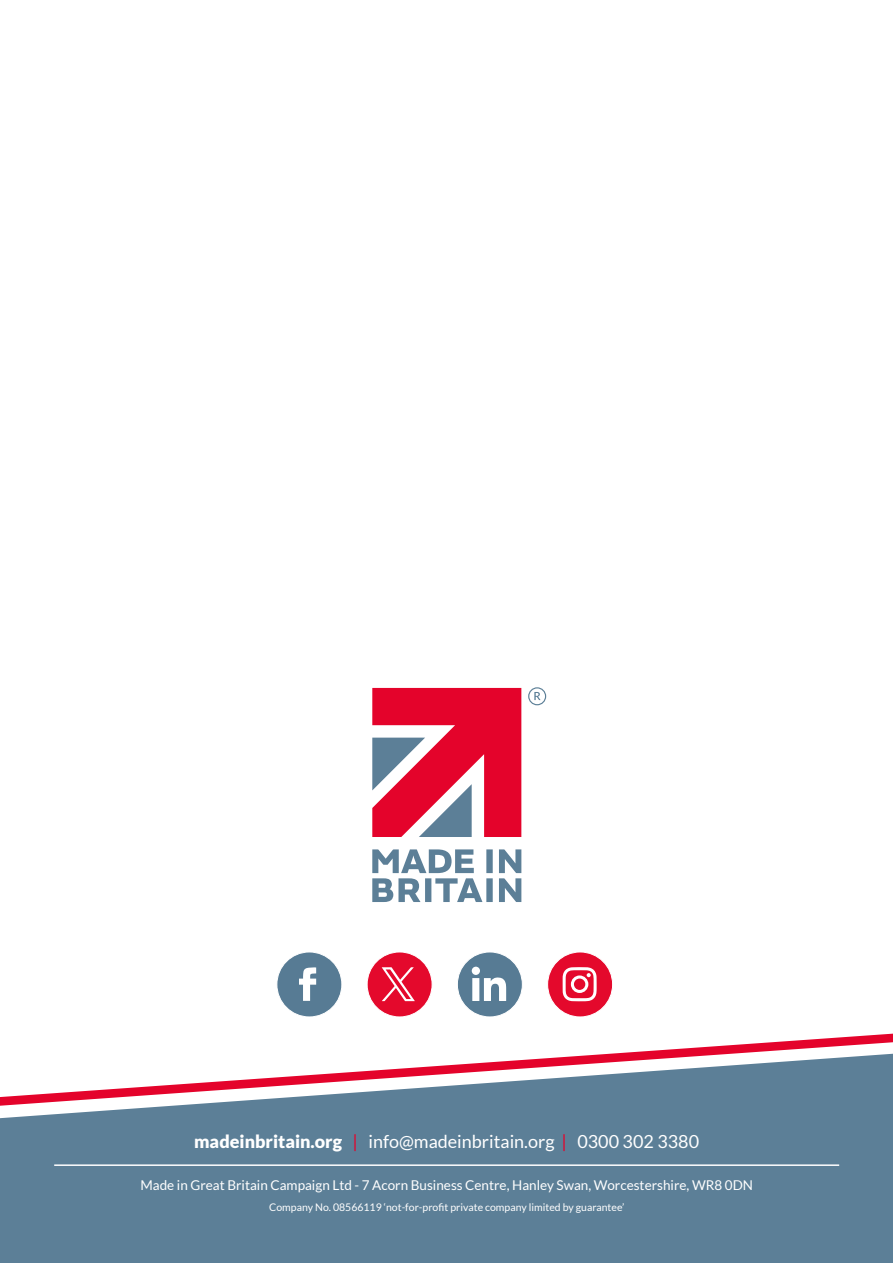
<style>
.page{position:relative;width:893px;height:1263px;background:#fff}
.page>*{position:absolute;margin:0;border:0;box-sizing:border-box;transform-origin:0 0}
.t1{font:18px "Lato";color:#fff}
.t2{font:13.5px "Lato";color:#fff}
.t3{font:10.5px "Lato";color:#fff}
.s1{font-weight:900}
.s2{color:#e4032b}
</style>
<div class="page">
<div style="left:0;top:1106px;width:893px;height:157px;background:#5c7f97"></div>
<svg style="left:0;top:1034px;width:893px;height:72px"></svg>
<hr style="left:54px;top:1164px;width:785px;height:2px;background:#fff">
<div style="left:277px;top:952px;width:65px;height:65px;background:#577b94;border-radius:50%"></div>
<div style="left:276px;top:951px;width:66px;height:66px;border:1px solid #fff;border-radius:50%"></div>
<div style="left:367px;top:952px;width:65px;height:65px;background:#e4092c;border-radius:50%"></div>
<div style="left:367px;top:951px;width:66px;height:66px;border:1px solid #fff;border-radius:50%"></div>
<div style="left:457px;top:952px;width:65px;height:65px;background:#577b94;border-radius:50%"></div>
<div style="left:457px;top:951px;width:66px;height:66px;border:1px solid #fff;border-radius:50%"></div>
<div style="left:548px;top:952px;width:65px;height:65px;background:#e4092c;border-radius:50%"></div>
<div style="left:547px;top:951px;width:66px;height:66px;border:1px solid #fff;border-radius:50%"></div>
<svg style="left:299px;top:967px;width:17px;height:34px"></svg>
<svg style="left:382px;top:967px;width:33px;height:34px"></svg>
<div style="left:472px;top:967px;width:8px;height:8px;background:#fff;border-radius:50%"></div>
<svg style="left:472px;top:977px;width:34px;height:24px"></svg>
<svg style="left:563px;top:967px;width:34px;height:34px"></svg>
<svg style="left:528px;top:687px;width:18px;height:18px"></svg>
<svg style="left:372px;top:688px;width:149px;height:149px"></svg>
<svg style="left:372px;top:849px;width:149px;height:53px"></svg>
<h1 class="t1" style="left:194px;top:1131px;width:506px"><span class="s1">madeinbritain.org</span> <span class="s2">|</span> info@madeinbritain.org <span class="s2">|</span> 0300 302 3380</h1>
<p class="t2" style="left:140px;top:1177px;width:614px">Made in Great Britain Campaign Ltd - 7 Acorn Business Centre, Hanley Swan, Worcestershire, WR8 0DN</p>
<p class="t3" style="left:269px;top:1201px;width:357px">Company No. 08566119 ‘not-for-profit private company limited by guarantee’</p>
</div>
